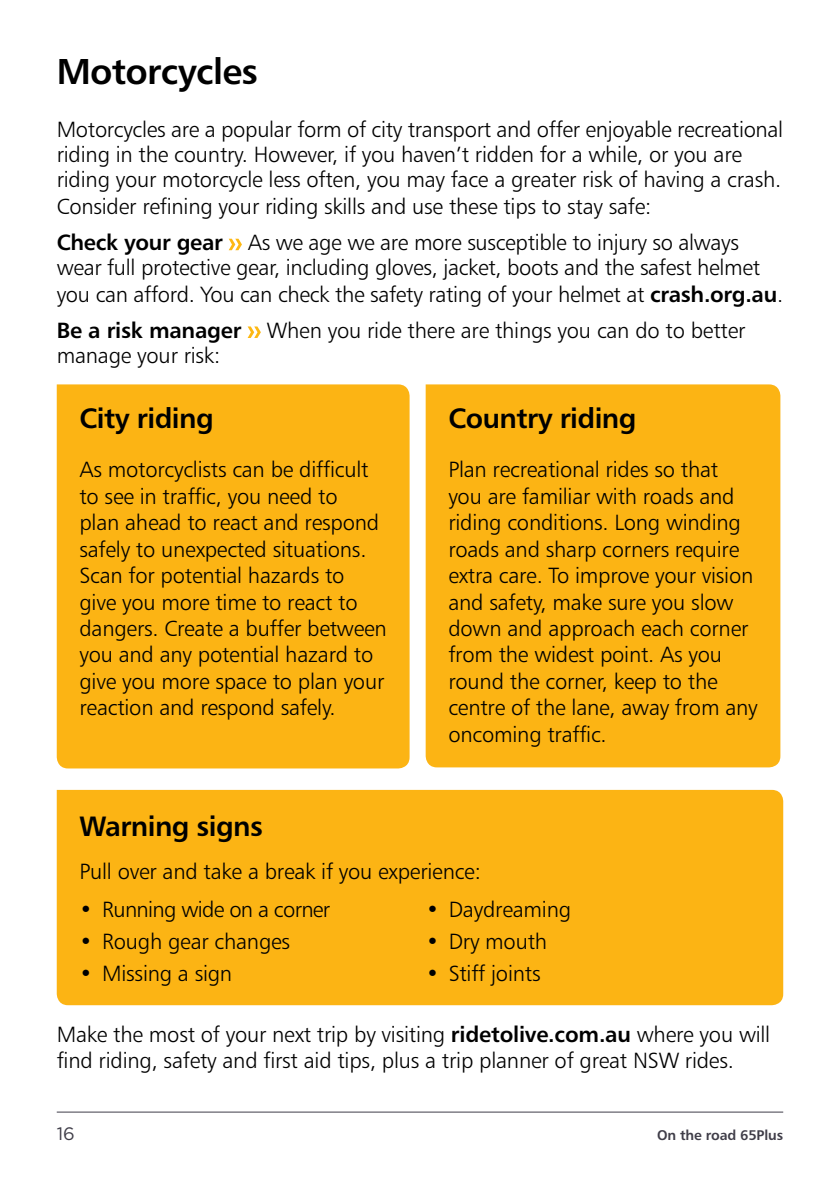
<style>
.page{position:relative;width:840px;height:1191px;background:#fff}
.page>*{position:absolute;margin:0;border:0;box-sizing:border-box;transform-origin:0 0}
.t1{font:500 36px "Trans Text Md";letter-spacing:-.02em;color:#000}
.t2{font:500 28px "Trans Text Md";letter-spacing:-.02em;color:#000}
.t3{font:300 22px/26.4px "Trans Text Lt";letter-spacing:-.01em;color:#000}
.t4{font:300 22px "Trans Text Lt";letter-spacing:-.03em;color:#000}
.t5{font:18px "Gotham";color:#3f3d48}
.t6{font:500 14px "Trans Text Md";letter-spacing:-.01em;color:#3f3d48}
.s1{font-family:"Trans Text Md";font-weight:500}
</style>
<div class="page">
<hr style="left:57px;top:1111px;width:725px;height:1px;background:#3f3d48">
<svg style="left:229px;top:239px;width:13px;height:11px"></svg>
<svg style="left:247px;top:326px;width:14px;height:12px"></svg>
<div style="left:57px;top:384px;width:352px;height:384px;background:#fcb414"></div>
<div style="left:425px;top:384px;width:355px;height:383px;background:#fcb414"></div>
<div style="left:57px;top:790px;width:725px;height:215px;background:#fcb414"></div>
<h1 class="t1" style="left:57px;top:57px;width:203px">Motorcycles</h1>
<p class="t3" style="left:57px;top:118px;width:727px;line-height:25.4px">Motorcycles are a popular form of city transport and offer enjoyable recreational riding in the country. However, if you haven’t ridden for a while, or you are riding your motorcycle less often, you may face a greater risk of having a crash.<br>Consider refining your riding skills and use these tips to stay safe:</p>
<p class="t3" style="left:57px;top:231px;width:727px;line-height:25.6px"><span class="s1">Check your gear</span> As we age we are more susceptible to injury so always wear full protective gear, including gloves, jacket, boots and the safest helmet you can afford. You can check the safety rating of your helmet at <span class="s1">crash.org.au</span>.</p>
<p class="t3" style="left:57px;top:319px;width:690px;line-height:25px"><span class="s1">Be a risk manager</span> When you ride there are things you can do to better manage your risk:</p>
<p class="t2" style="left:79px;top:407px;width:136px">City riding</p>
<p class="t3" style="left:79px;top:458px;width:309px">As motorcyclists can be difficult to see in traffic, you need to<br>plan ahead to react and respond safely to unexpected situations.<br>Scan for potential hazards to give you more time to react to dangers. Create a buffer between you and any potential hazard to give you more space to plan your reaction and respond safely.</p>
<p class="t2" style="left:448px;top:407px;width:189px">Country riding</p>
<p class="t3" style="left:448px;top:458px;width:310px">Plan recreational rides so that<br>you are familiar with roads and riding conditions. Long winding roads and sharp corners require extra care. To improve your vision and safety, make sure you slow down and approach each corner from the widest point. As you round the corner, keep to the centre of the lane, away from any oncoming traffic.</p>
<p class="t2" style="left:79px;top:814px;width:185px">Warning signs</p>
<p class="t3" style="left:79px;top:860px;width:403px">Pull over and take a break if you experience:</p>
<p class="t4" style="left:79px;top:899px;width:252px">• Running wide on a corner</p>
<p class="t3" style="left:79px;top:929px;width:212px">• Rough gear changes</p>
<p class="t3" style="left:79px;top:961px;width:154px">• Missing a sign</p>
<p class="t3" style="left:426px;top:897px;width:146px">• Daydreaming</p>
<p class="t3" style="left:426px;top:929px;width:123px">• Dry mouth</p>
<p class="t3" style="left:426px;top:961px;width:116px">• Stiff joints</p>
<p class="t3" style="left:57px;top:1022px;width:714px">Make the most of your next trip by visiting <span class="s1">ridetolive.com.au</span> where you will find riding, safety and first aid tips, plus a trip planner of great NSW rides.</p>
<p class="t5" style="left:57px;top:1125px;width:19px">16</p>
<p class="t6" style="left:656px;top:1129px;width:127px">On the road 65Plus</p>
</div>
